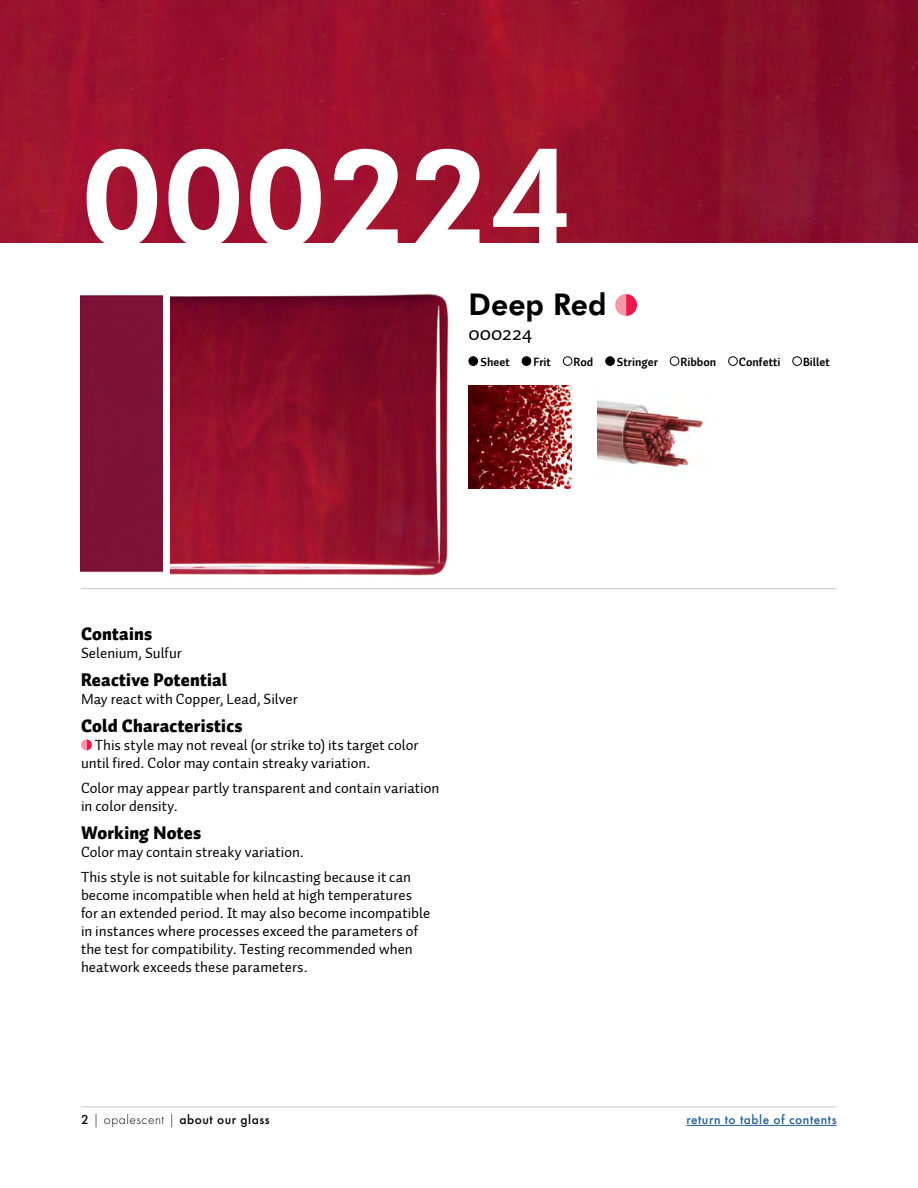
<style>
.page{position:relative;width:918px;height:1188px;background:#fff}
.page>*{position:absolute;margin:0;border:0;box-sizing:border-box;transform-origin:0 0}
.t1{font:700 133.5px "Futura BT";color:#fff}
.t2{font:700 30px "Futura BT";color:#000}
.t3{font:21px "Auto 1";color:#000}
.t4{font:18px "Auto 1 Black LF";letter-spacing:.015em;color:#000}
.t5{font:15px/18px "Auto 1 Regular LF";color:#000}
.t6{font:500 13.5px "Futura PT";letter-spacing:.04em;color:#000}
.t7{font:500 13.5px "Futura PT";letter-spacing:.04em;color:#215e9e}
.t8{font:12px "Auto 1 Bold LF";color:#000}
.s1{font-weight:300}
</style>
<div class="page">
<hr style="left:687px;top:1125px;width:150px;height:1px;background:#215e9e">
<hr style="left:81px;top:1107px;width:756px;height:1px;background:#c7c8ca">
<hr style="left:81px;top:588px;width:756px;height:1px;background:#c7c8ca">
<div style="left:469px;top:357px;width:9px;height:8px;background:#000;border-radius:50%"></div>
<div style="left:469px;top:356px;width:9px;height:10px;border:1px solid #000;border-radius:50%"></div>
<div style="left:522px;top:357px;width:9px;height:8px;background:#000;border-radius:50%"></div>
<div style="left:522px;top:356px;width:9px;height:10px;border:1px solid #000;border-radius:50%"></div>
<div style="left:563px;top:356px;width:9px;height:10px;border:1px solid #000;border-radius:50%"></div>
<div style="left:606px;top:357px;width:8px;height:8px;background:#000;border-radius:50%"></div>
<div style="left:605px;top:356px;width:10px;height:10px;border:1px solid #000;border-radius:50%"></div>
<div style="left:670px;top:356px;width:9px;height:10px;border:1px solid #000;border-radius:50%"></div>
<div style="left:728px;top:356px;width:10px;height:10px;border:1px solid #000;border-radius:50%"></div>
<div style="left:792px;top:356px;width:10px;height:10px;border:1px solid #000;border-radius:50%"></div>
<img style="left:170px;top:293px;width:279px;height:283px">
<img style="left:469px;top:386px;width:102px;height:102px">
<div style="left:81px;top:295px;width:82px;height:278px;background:#7b1236"></div>
<svg style="left:615px;top:294px;width:22px;height:22px"></svg>
<img style="left:597px;top:400px;width:107px;height:68px">
<svg style="left:81px;top:739px;width:11px;height:11px"></svg>
<img style="left:0;top:0;width:918px;height:243px">
<h1 class="t1" style="left:81px;top:111px;width:493px">000224</h1>
<h2 class="t2" style="left:469px;top:285px;width:139px">Deep Red</h2>
<h3 class="t3" style="left:469px;top:320px;width:65px">000224</h3>
<p class="t8" style="left:481px;top:354px;width:31px">Sheet</p>
<p class="t8" style="left:533px;top:354px;width:19px">Frit</p>
<p class="t8" style="left:574px;top:354px;width:21px">Rod</p>
<p class="t8" style="left:617px;top:354px;width:43px">Stringer</p>
<p class="t8" style="left:680px;top:354px;width:37px">Ribbon</p>
<p class="t8" style="left:739px;top:354px;width:43px">Confetti</p>
<p class="t8" style="left:803px;top:354px;width:28px">Billet</p>
<p class="t4" style="left:81px;top:622px;width:73px">Contains</p>
<p class="t5" style="left:81px;top:644px;width:102px">Selenium, Sulfur</p>
<p class="t4" style="left:81px;top:668px;width:148px">Reactive Potential</p>
<p class="t5" style="left:81px;top:690px;width:218px">May react with Copper, Lead, Silver</p>
<p class="t4" style="left:81px;top:714px;width:163px">Cold Characteristics</p>
<p class="t5" style="left:81px;top:736px;width:339px;text-indent:14px">This style may not reveal (or strike to) its target color until fired. Color may contain streaky variation.</p>
<p class="t5" style="left:81px;top:779px;width:360px">Color may appear partly transparent and contain variation in color density.</p>
<p class="t4" style="left:81px;top:821px;width:122px">Working Notes</p>
<p class="t5" style="left:81px;top:840px;width:332px;line-height:24.8px">Color may contain streaky variation.<br>This style is not suitable for kilncasting because it can</p>
<p class="t5" style="left:81px;top:886px;width:351px">become incompatible when held at high temperatures for an extended period. It may also become incompatible in instances where processes exceed the parameters of the test for compatibility. Testing recommended when heatwork exceeds these parameters.</p>
<p class="t6" style="left:81px;top:1111px;width:190px">2 <span class="s1">| opalescent |</span> about our glass</p>
<p class="t7" style="left:687px;top:1111px;width:152px">return to table of contents</p>
</div>
